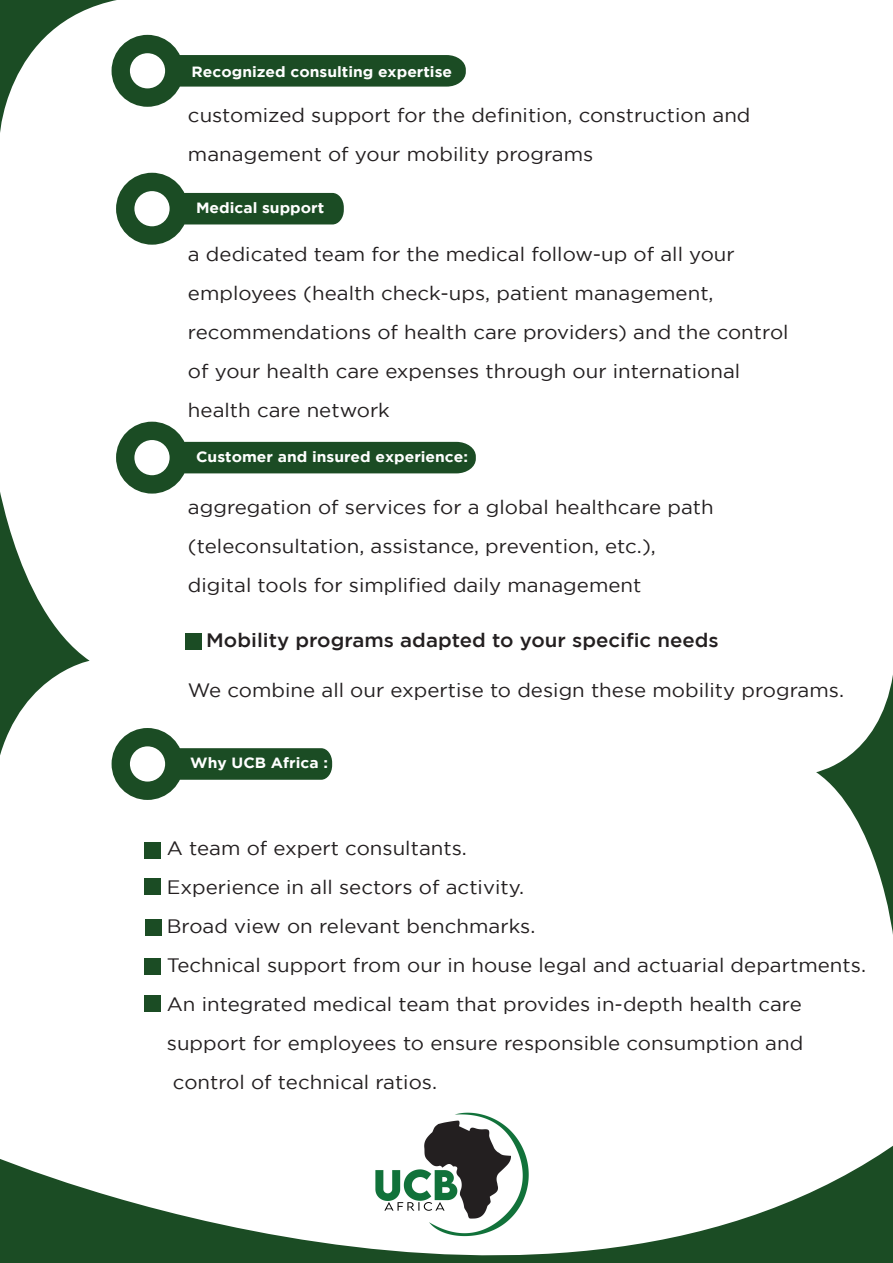
<style>
.page{position:relative;width:893px;height:1263px;background:#fff}
.page>*{position:absolute;margin:0;border:0;box-sizing:border-box;transform-origin:0 0}
.t1{font:19.35px/39px "Gotham";color:#231f20;scale:1.05 1}
.t2{font:500 19.35px "Gotham";color:#231f20;scale:1.05 1}
.t3{font:700 14.85px "Gotham";color:#fff;scale:1.05 1}
</style>
<div class="page">
<img style="left:427px;top:1112px;width:90px;height:26px">
<svg style="left:0;top:492px;width:90px;height:263px"></svg>
<svg style="left:816px;top:675px;width:77px;height:260px"></svg>
<svg style="left:0;top:1138px;width:893px;height:125px"></svg>
<div style="left:112px;top:35px;width:71px;height:72px;background:#1b4c24;border-radius:50%"></div>
<svg style="left:155px;top:55px;width:311px;height:32px;background:#215029"></svg>
<div style="left:130px;top:53px;width:35px;height:35px;background:#fff;border-radius:50%"></div>
<div style="left:116px;top:173px;width:72px;height:72px;background:#1b4c24;border-radius:50%"></div>
<div style="left:161px;top:193px;width:183px;height:31px;background:#1b4c24"></div>
<div style="left:134px;top:191px;width:36px;height:35px;background:#fff;border-radius:50%"></div>
<div style="left:116px;top:422px;width:72px;height:72px;background:#1b4c24;border-radius:50%"></div>
<div style="left:161px;top:442px;width:315px;height:31px;background:#1b4c24"></div>
<div style="left:134px;top:440px;width:36px;height:35px;background:#fff;border-radius:50%"></div>
<div style="left:112px;top:728px;width:71px;height:72px;background:#1b4c24;border-radius:50%"></div>
<svg style="left:155px;top:748px;width:177px;height:32px;background:#205029"></svg>
<div style="left:130px;top:746px;width:35px;height:35px;background:#fff;border-radius:50%"></div>
<svg style="left:0;top:0;width:143px;height:133px"></svg>
<div style="left:186px;top:633px;width:16px;height:17px;background:#1b4c24"></div>
<div style="left:144px;top:842px;width:16px;height:16px;background:#1b4c24"></div>
<div style="left:144px;top:878px;width:16px;height:16px;background:#1b4c24"></div>
<div style="left:145px;top:920px;width:16px;height:16px;background:#1b4c24"></div>
<div style="left:144px;top:958px;width:16px;height:17px;background:#1b4c24"></div>
<div style="left:144px;top:995px;width:16px;height:16px;background:#1b4c24"></div>
<p class="t3" style="left:192px;top:63px;width:250px">Recognized consulting expertise</p>
<p class="t1" style="left:188px;top:95px;width:537px">customized support for the definition, construction and management of your mobility programs</p>
<p class="t3" style="left:196px;top:199px;width:124px">Medical support</p>
<p class="t1" style="left:188px;top:234px;width:574px">a dedicated team for the medical follow-up of all your employees (health check-ups, patient management, recommendations of health care providers) and the control of your health care expenses through our international health care network</p>
<p class="t3" style="left:196px;top:448px;width:261px">Customer and insured experience:</p>
<p class="t1" style="left:188px;top:487px;width:502px">aggregation of services for a global healthcare path (teleconsultation, assistance, prevention, etc.), digital tools for simplified daily management</p>
<p class="t2" style="left:206px;top:629px;width:490px">Mobility programs adapted to your specific needs</p>
<p class="t1" style="left:188px;top:670px;width:626px">We combine all our expertise to design these mobility programs.</p>
<p class="t3" style="left:190px;top:754px;width:133px">Why UCB Africa :</p>
<p class="t1" style="left:167px;top:828px;width:287px">A team of expert consultants.</p>
<p class="t1" style="left:167px;top:867px;width:342px">Experience in all sectors of activity.</p>
<p class="t1" style="left:167px;top:906px;width:353px">Broad view on relevant benchmarks.</p>
<p class="t1" style="left:167px;top:945px;width:667px">Technical support from our in house legal and actuarial departments.</p>
<p class="t1" style="left:167px;top:984px;width:606px">An integrated medical team that provides in-depth health care</p>
<p class="t1" style="left:167px;top:1023px;width:608px">support for employees to ensure responsible consumption and</p>
<p class="t1" style="left:173px;top:1062px;width:253px">control of technical ratios.</p>
</div>
